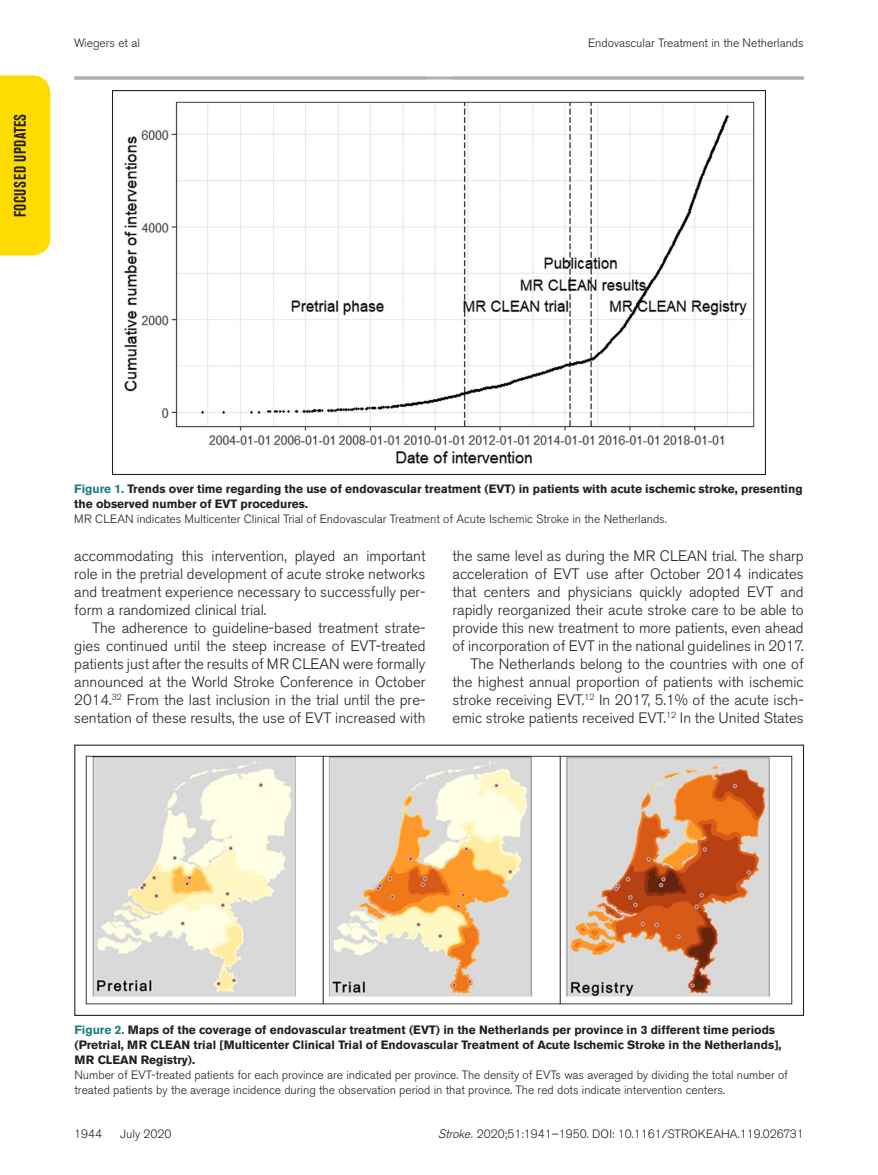
<style>
.page{position:relative;width:878px;height:1175px;background:#fff}
.page>*{position:absolute;margin:0;border:0;box-sizing:border-box;transform-origin:0 0}
.t1{font:700 condensed 16.5px "Akzidenz Grotesk BE";letter-spacing:.045em;color:#231f20;scale:.9 1}
.t2{font:300 15px/18px "Akzidenz Grotesk BE";color:#231f20;text-align:justify}
.t3{font:300 12px/15px "Akzidenz Grotesk BE";color:#231f20}
.t4{font:700 12px/15px "Akzidenz Grotesk BE";color:#231f20}
.s1{color:#227d82}
.s2{font-family:"Akzidenz Grotesk";font-style:italic}
</style>
<div class="page">
<div style="left:0;top:75px;width:50px;height:180px;background:#ffdc01"></div>
<hr style="left:74px;top:76px;width:729px;height:4px;background:#b9babe">
<svg style="left:112px;top:90px;width:654px;height:385px"></svg>
<svg style="left:74px;top:744px;width:730px;height:272px"></svg>
<p class="t1" style="left:11px;top:217px;width:116px;rotate:-90deg">FOCUSED UPDATES</p>
<p class="t3" style="left:74px;top:36px;width:67px">Wiegers et al</p>
<p class="t3" style="left:588px;top:36px;width:217px">Endovascular Treatment in the Netherlands</p>
<p class="t4" style="left:74px;top:481px;width:729px"><span class="s1">Figure 1.</span> Trends over time regarding the use of endovascular treatment (EVT) in patients with acute ischemic stroke, presenting the observed number of EVT procedures.</p>
<p class="t3" style="left:74px;top:511px;width:594px">MR CLEAN indicates Multicenter Clinical Trial of Endovascular Treatment of Acute Ischemic Stroke in the Netherlands.</p>
<p class="t2" style="left:74px;top:547px;width:353px">accommodating this intervention, played an important role in the pretrial development of acute stroke networks and treatment experience necessary to successfully per&shy;form a randomized clinical trial.</p>
<p class="t2" style="left:74px;top:619px;width:353px;text-indent:18px">The adherence to guideline-based treatment strate&shy;gies continued until the steep increase of EVT-treated patients just after the results of MR CLEAN were formally announced at the World Stroke Conference in October 2014.<sup>32</sup> From the last inclusion in the trial until the pre&shy;sentation of these results, the use of EVT increased with</p>
<p class="t2" style="left:452px;top:547px;width:353px;text-align:right">the same level as during the MR CLEAN trial. The sharp acceleration of EVT use after October 2014 indicates that centers and physicians quickly adopted EVT and rapidly reorganized their acute stroke care to be able to provide this new treatment to more patients, even ahead of incorporation of EVT in the national guidelines in 2017.<br>The Netherlands belong to the countries with one of the highest annual proportion of patients with ischemic stroke receiving EVT.<sup>12</sup> In 2017, 5.1% of the acute isch&shy;emic stroke patients received EVT.<sup>12</sup> In the United States</p>
<p class="t4" style="left:74px;top:1022px;width:708px"><span class="s1">Figure 2.</span> Maps of the coverage of endovascular treatment (EVT) in the Netherlands per province in 3 different time periods (Pretrial, MR CLEAN trial [Multicenter Clinical Trial of Endovascular Treatment of Acute Ischemic Stroke in the Netherlands],<br>MR CLEAN Registry).</p>
<p class="t3" style="left:74px;top:1067px;width:715px">Number of EVT-treated patients for each province are indicated per province. The density of EVTs was averaged by dividing the total number of treated patients by the average incidence during the observation period in that province. The red dots indicate intervention centers.</p>
<p class="t3" style="left:74px;top:1126px;width:29px">1944</p>
<p class="t3" style="left:120px;top:1126px;width:53px">July 2020</p>
<p class="t3" style="left:438px;top:1126px;width:367px"><span class="s2">Stroke.</span> 2020;51:1941–1950. DOI: 10.1161/STROKEAHA.119.026731</p>
</div>
